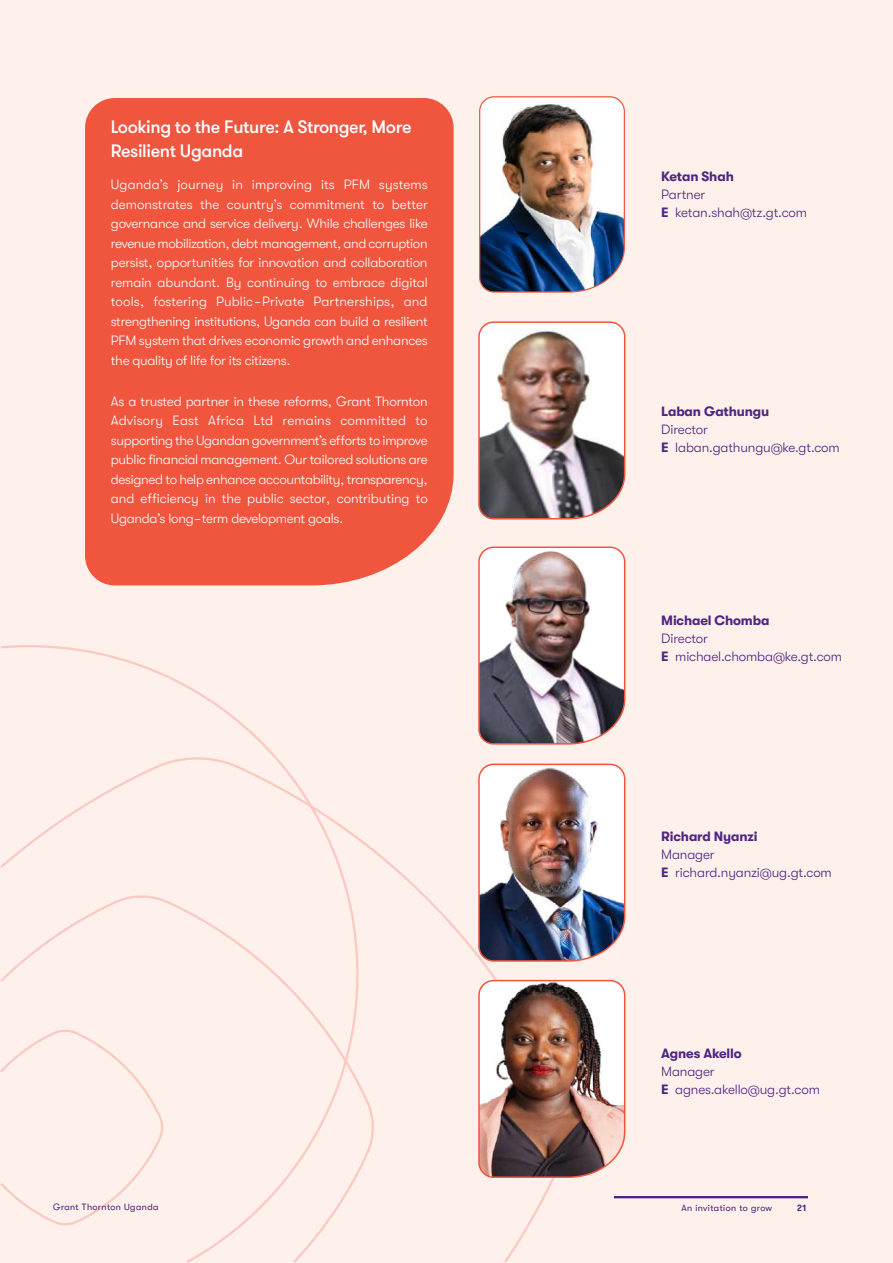
<style>
.page{position:relative;width:893px;height:1263px;background:#fef0eb}
.page>*{position:absolute;margin:0;border:0;box-sizing:border-box;transform-origin:0 0}
.t1{font:500 18px/24px "GT Walsheim Pro";letter-spacing:-.02em;color:#fff}
.t2{font:300 13.5px/19.5px "GT Walsheim Pro";letter-spacing:-.02em;color:#fff;text-align:justify}
.t3{font:300 13.5px/18px "GT Walsheim Pro";letter-spacing:-.01em;color:#4e2582}
.t4{font:700 13.5px "GT Walsheim Pro";letter-spacing:-.01em;color:#4e2582}
.t5{font:300 9px "GT Walsheim Pro";letter-spacing:.05em;color:#4e2582}
.t6{font:500 9px "GT Walsheim Pro";color:#4e2582}
.s1{font-weight:700}
</style>
<div class="page">
<img style="left:478px;top:321px;width:148px;height:199px">
<img style="left:478px;top:546px;width:148px;height:199px">
<div style="left:85px;top:98px;width:369px;height:487px;background:#f0553e"></div>
<svg style="left:0;top:644px;width:569px;height:619px"></svg>
<img style="left:477px;top:763px;width:149px;height:199px">
<img style="left:477px;top:979px;width:149px;height:200px">
<hr style="left:614px;top:1196px;width:194px;height:2px;background:#4e2582">
<img style="left:479px;top:96px;width:146px;height:197px">
<h1 class="t1" style="left:111px;top:115px;width:302px">Looking to the Future: A Stronger, More<br>Resilient Uganda</h1>
<p class="t2" style="left:111px;top:175px;width:318px">Uganda’s journey in improving its PFM systems demonstrates the country’s commitment to better governance and service delivery. While challenges like revenue mobilization, debt management, and corruption persist, opportunities for innovation and collaboration remain abundant. By continuing to embrace digital tools, fostering Public-Private Partnerships, and strengthening institutions, Uganda can build a resilient PFM system that drives economic growth and enhances the quality of life for its citizens.</p>
<p class="t2" style="left:111px;top:391px;width:318px">As a trusted partner in these reforms, Grant Thornton Advisory East Africa Ltd remains committed to supporting the Ugandan government’s efforts to improve public financial management. Our tailored solutions are designed to help enhance accountability, transparency, and efficiency in the public sector, contributing to Uganda’s long-term development goals.</p>
<p class="t4" style="left:661px;top:169px;width:74px">Ketan Shah</p>
<p class="t3" style="left:661px;top:186px;width:147px">Partner<br><span class="s1">E</span> ketan.shah@tz.gt.com</p>
<p class="t4" style="left:661px;top:404px;width:110px">Laban Gathungu</p>
<p class="t3" style="left:661px;top:421px;width:180px">Director<br><span class="s1">E</span> laban.gathungu@ke.gt.com</p>
<p class="t4" style="left:661px;top:613px;width:110px">Michael Chomba</p>
<p class="t3" style="left:661px;top:630px;width:182px">Director<br><span class="s1">E</span> michael.chomba@ke.gt.com</p>
<p class="t4" style="left:661px;top:829px;width:98px">Richard Nyanzi</p>
<p class="t3" style="left:661px;top:846px;width:172px">Manager<br><span class="s1">E</span> richard.nyanzi@ug.gt.com</p>
<p class="t4" style="left:661px;top:1045px;width:82px">Agnes Akello</p>
<p class="t3" style="left:661px;top:1062px;width:160px">Manager<br><span class="s1">E</span> agnes.akello@ug.gt.com</p>
<p class="t5" style="left:53px;top:1202px;width:107px">Grant Thornton Uganda</p>
<p class="t5" style="left:681px;top:1202px;width:92px">An invitation to grow</p>
<p class="t6" style="left:797px;top:1202px;width:12px">21</p>
</div>
